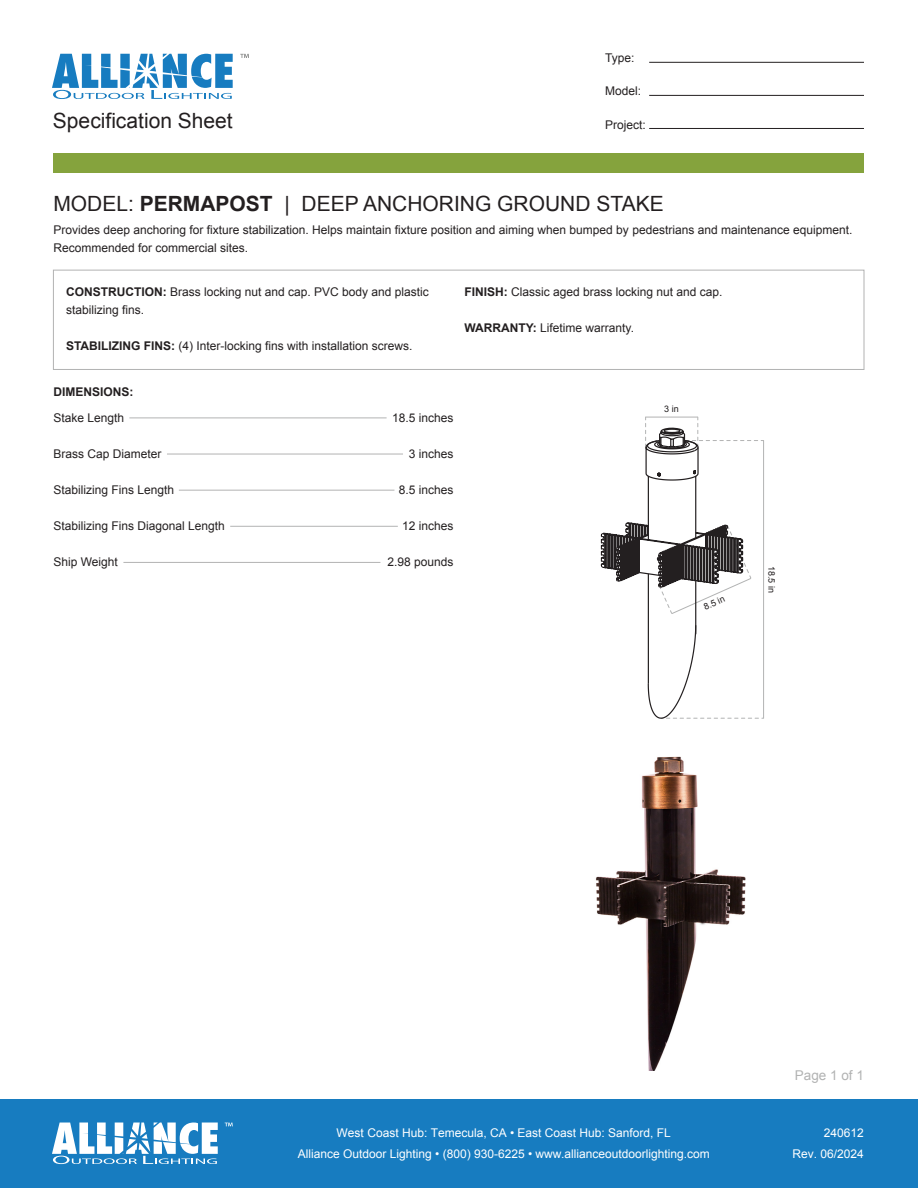
<style>
.page{position:relative;width:918px;height:1188px;background:#fff}
.page>*{position:absolute;margin:0;border:0;box-sizing:border-box;transform-origin:0 0}
.t1{font:21px "Arial";color:#231f20}
.t2{font:13.5px "Arial";color:#b2b3b3}
.t3{font:12px/18px "Arial";color:#231f20}
.t4{font:12px/21px "Arial";color:#fff;text-align:center}
.t5{font:700 12px "Arial";color:#231f20}
.t6{font:9px "Arial";color:#231f20}
.s1{font-weight:700}
</style>
<div class="page">
<img style="left:596px;top:756px;width:150px;height:314px">
<div style="left:53px;top:153px;width:811px;height:20px;background:#85a33d"></div>
<div style="left:0;top:1100px;width:918px;height:88px;background:#177cc0"></div>
<svg style="left:600px;top:417px;width:164px;height:302px"></svg>
<div style="left:53px;top:270px;width:811px;height:100px;border:1px solid #b2b3b3"></div>
<hr style="left:129px;top:418px;width:258px;height:1px;background:#b2b3b3">
<hr style="left:167px;top:454px;width:236px;height:1px;background:#b2b3b3">
<hr style="left:179px;top:490px;width:215px;height:1px;background:#b2b3b3">
<hr style="left:230px;top:526px;width:168px;height:1px;background:#b2b3b3">
<hr style="left:123px;top:562px;width:257px;height:1px;background:#b2b3b3">
<svg style="left:52px;top:54px;width:181px;height:45px"></svg>
<svg style="left:240px;top:54px;width:9px;height:4px"></svg>
<hr style="left:649px;top:62px;width:215px;height:1px;background:#231f20">
<hr style="left:649px;top:95px;width:215px;height:1px;background:#231f20">
<hr style="left:649px;top:128px;width:215px;height:1px;background:#231f20">
<svg style="left:52px;top:1123px;width:166px;height:41px"></svg>
<svg style="left:225px;top:1123px;width:8px;height:3px"></svg>
<h1 class="t1" style="left:53px;top:107px;width:181px">Specification Sheet</h1>
<p class="t3" style="left:605px;top:49px;width:31px">Type:</p>
<p class="t3" style="left:605px;top:82px;width:38px">Model:</p>
<p class="t3" style="left:605px;top:115px;width:42px">Project:</p>
<h1 class="t1" style="left:53px;top:190px;width:612px">MODEL: <span class="s1">PERMAPOST</span> | DEEP ANCHORING GROUND STAKE</h1>
<p class="t3" style="left:53px;top:221px;width:801px">Provides deep anchoring for fixture stabilization. Helps maintain fixture position and aiming when bumped by pedestrians and maintenance equipment.<br>Recommended for commercial sites.</p>
<p class="t3" style="left:66px;top:283px;width:364px"><span class="s1">CONSTRUCTION:</span> Brass locking nut and cap. PVC body and plastic stabilizing fins.</p>
<p class="t3" style="left:66px;top:337px;width:348px"><span class="s1">STABILIZING FINS:</span> (4) Inter-locking fins with installation screws.</p>
<p class="t3" style="left:465px;top:283px;width:260px"><span class="s1">FINISH:</span> Classic aged brass locking nut and cap.</p>
<p class="t3" style="left:465px;top:319px;width:171px"><span class="s1">WARRANTY:</span> Lifetime warranty.</p>
<p class="t5" style="left:53px;top:384px;width:82px">DIMENSIONS:</p>
<p class="t3" style="left:53px;top:409px;width:72px">Stake Length</p>
<p class="t3" style="left:53px;top:445px;width:110px">Brass Cap Diameter</p>
<p class="t3" style="left:53px;top:481px;width:122px">Stabilizing Fins Length</p>
<p class="t3" style="left:53px;top:517px;width:173px">Stabilizing Fins Diagonal Length</p>
<p class="t3" style="left:53px;top:553px;width:66px">Ship Weight</p>
<p class="t3" style="left:392px;top:409px;width:63px">18.5 inches</p>
<p class="t3" style="left:409px;top:445px;width:46px">3 inches</p>
<p class="t3" style="left:399px;top:481px;width:56px">8.5 inches</p>
<p class="t3" style="left:402px;top:517px;width:53px">12 inches</p>
<p class="t3" style="left:388px;top:553px;width:68px">2.98 pounds</p>
<p class="t6" style="left:664px;top:403px;width:16px">3 in</p>
<p class="t6" style="left:702px;top:602px;width:24px;rotate:-24deg">8.5 in</p>
<p class="t6" style="left:777px;top:566px;width:29px;rotate:90deg">18.5 in</p>
<p class="t2" style="left:795px;top:1067px;width:71px">Page 1 of 1</p>
<p class="t4" style="left:298px;top:1122px;width:414px">West Coast Hub: Temecula, CA • East Coast Hub: Sanford, FL<br>Alliance Outdoor Lighting • (800) 930-6225 • www.allianceoutdoorlighting.com</p>
<p class="t4" style="left:793px;top:1122px;width:73px;text-align:right">240612<br>Rev. 06/2024</p>
</div>
